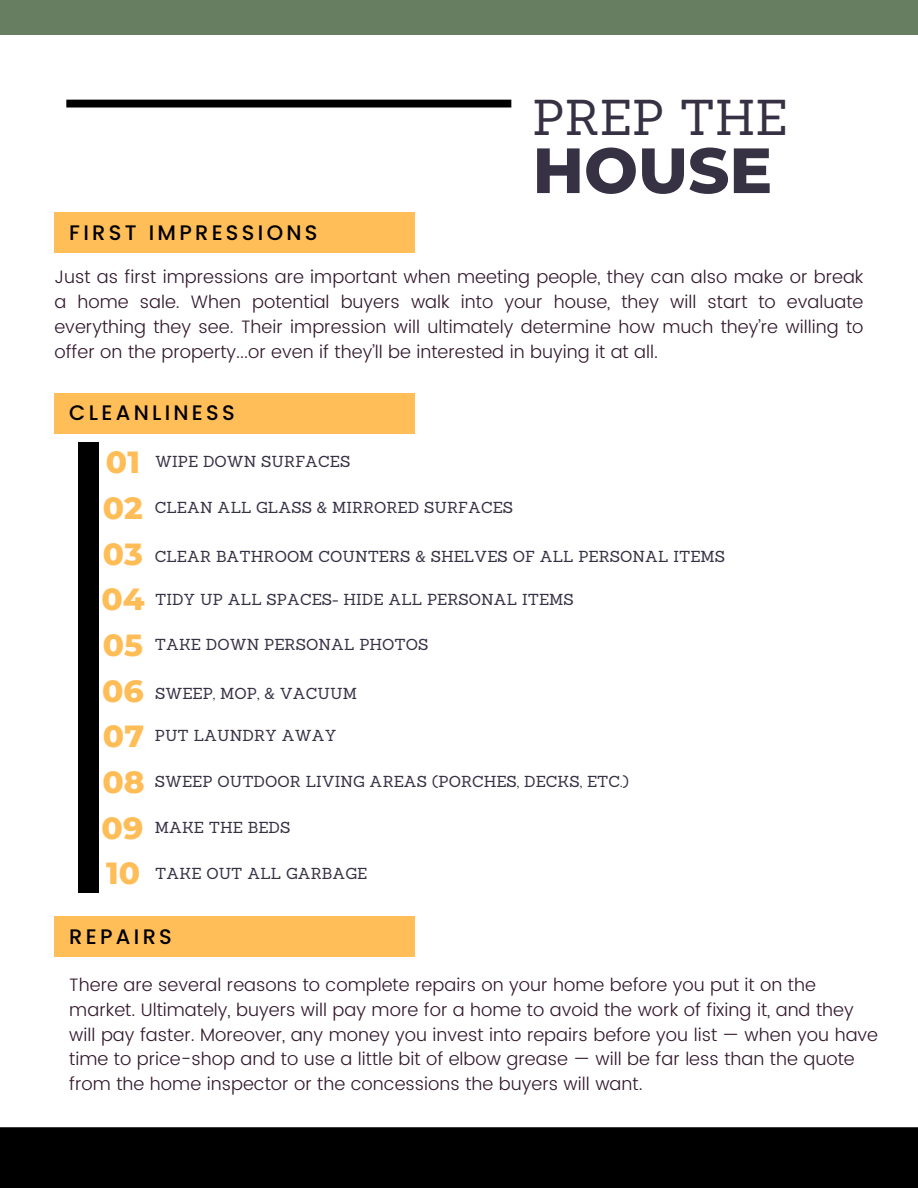
<style>
.page{position:relative;width:918px;height:1188px;background:#fff}
.page>*{position:absolute;margin:0;border:0;box-sizing:border-box;transform-origin:0 0}
.t1{font:800 63.75px "Montserrat";color:#373144}
.t2{font:49.05px "Sanchez";color:#373144}
.t3{font:500 21px "Poppins";letter-spacing:.155em;color:#000}
.t4{font:300 18px/24.8px "Poppins";color:#331a2c;text-align:justify}
.t5{font:15.45px "Sanchez";color:#373144}
.s1{font-family:"Montserrat";font-weight:800;font-size:31.2px;color:#ffbd57}
</style>
<div class="page">
<div style="left:0;top:0;width:918px;height:34px;background:#677e61"></div>
<div style="left:0;top:1127px;width:918px;height:61px;background:#000"></div>
<div style="left:78px;top:443px;width:20px;height:450px;background:#000"></div>
<div style="left:66px;top:100px;width:445px;height:8px;background:#000"></div>
<div style="left:54px;top:212px;width:361px;height:41px;background:#ffbe58"></div>
<div style="left:54px;top:393px;width:361px;height:40px;background:#ffbe58"></div>
<div style="left:54px;top:917px;width:361px;height:40px;background:#ffbe58"></div>
<h2 class="t2" style="left:533px;top:85px;width:256px">PREP THE</h2>
<h1 class="t1" style="left:533px;top:124px;width:241px">HOUSE</h1>
<p class="t3" style="left:69px;top:220px;width:250px">FIRST IMPRESSIONS</p>
<p class="t4" style="left:54px;top:265px;width:811px">Just as first impressions are important when meeting people, they can also make or break a home sale. When potential buyers walk into your house, they will start to evaluate everything they see. Their impression will ultimately determine how much they’re willing to offer on the property...or even if they’ll be interested in buying it at all.</p>
<p class="t3" style="left:69px;top:401px;width:167px">CLEANLINESS</p>
<p class="t5" style="left:106px;top:452px;width:246px"><span class="s1">01</span> WIPE DOWN SURFACES</p>
<p class="t5" style="left:103px;top:498px;width:412px"><span class="s1">02</span> CLEAN ALL GLASS &amp; MIRRORED SURFACES</p>
<p class="t5" style="left:103px;top:547px;width:624px"><span class="s1">03</span> CLEAR BATHROOM COUNTERS &amp; SHELVES OF ALL PERSONAL ITEMS</p>
<p class="t5" style="left:101px;top:589px;width:474px"><span class="s1">04</span> TIDY UP ALL SPACES- HIDE ALL PERSONAL ITEMS</p>
<p class="t5" style="left:103px;top:635px;width:327px"><span class="s1">05</span> TAKE DOWN PERSONAL PHOTOS</p>
<p class="t5" style="left:102px;top:683px;width:256px"><span class="s1">06</span> SWEEP, MOP, &amp; VACUUM</p>
<p class="t5" style="left:103px;top:726px;width:235px"><span class="s1">07</span> PUT LAUNDRY AWAY</p>
<p class="t5" style="left:102px;top:771px;width:528px"><span class="s1">08</span> SWEEP OUTDOOR LIVING AREAS (PORCHES, DECKS, ETC.)</p>
<p class="t5" style="left:102px;top:817px;width:190px"><span class="s1">09</span> MAKE THE BEDS</p>
<p class="t5" style="left:106px;top:863px;width:263px"><span class="s1">10</span> TAKE OUT ALL GARBAGE</p>
<p class="t3" style="left:69px;top:924px;width:104px">REPAIRS</p>
<p class="t4" style="left:69px;top:973px;width:810px;text-align:left">There are several reasons to complete repairs on your home before you put it on the market. Ultimately, buyers will pay more for a home to avoid the work of fixing it, and they will pay faster. Moreover, any money you invest into repairs before you list — when you have time to price-shop and to use a little bit of elbow grease — will be far less than the quote from the home inspector or the concessions the buyers will want.</p>
</div>
